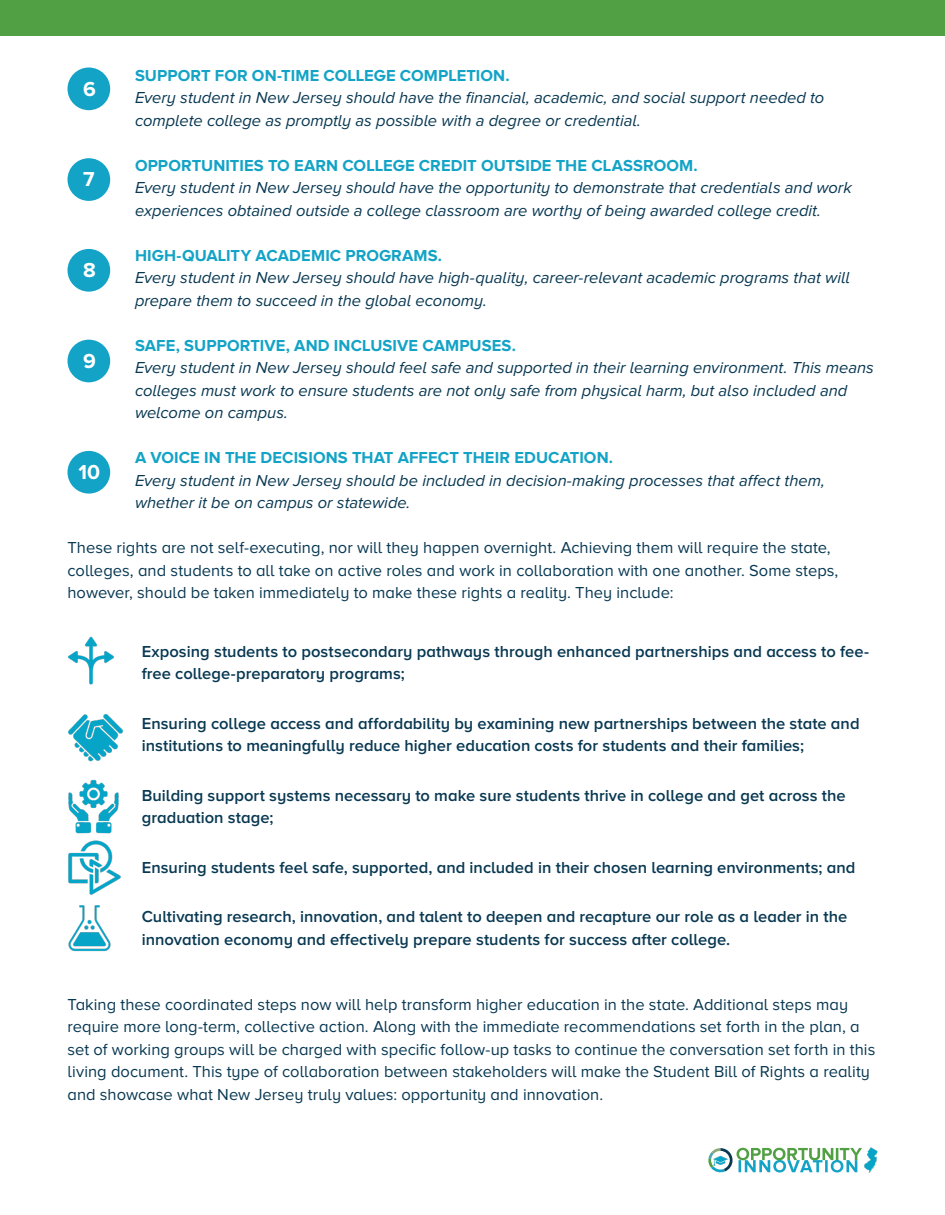
<style>
.page{position:relative;width:945px;height:1215px;background:#fff}
.page>*{position:absolute;margin:0;border:0;box-sizing:border-box;transform-origin:0 0}
.list{font:700 21px "Proxima Nova A";color:#fff}
.body_copy{font:italic 16.5px/22.5px "Proxima Nova A";color:#083852}
.body_copy-2{font:16.5px/22.5px "Proxima Nova A";letter-spacing:.005em;color:#083852}
.body_copy-3{font:600 16.5px/22.5px "Proxima Nova A";color:#083852}
.body_copy-4{font:700 16.5px "Proxima Nova A";letter-spacing:.005em;color:#13a3c6}
</style>
<div class="page">
<div style="left:0;top:0;width:945px;height:35px;background:#51a044"></div>
<div style="left:68px;top:68px;width:42px;height:42px;background:#13a3c6;border-radius:50%"></div>
<div style="left:68px;top:158px;width:42px;height:43px;background:#13a3c6;border-radius:50%"></div>
<div style="left:68px;top:249px;width:42px;height:43px;background:#13a3c6;border-radius:50%"></div>
<div style="left:68px;top:340px;width:42px;height:42px;background:#13a3c6;border-radius:50%"></div>
<div style="left:68px;top:451px;width:42px;height:43px;background:#13a3c6;border-radius:50%"></div>
<img style="left:68px;top:714px;width:55px;height:48px">
<img style="left:68px;top:636px;width:46px;height:49px">
<img style="left:68px;top:779px;width:51px;height:55px">
<img style="left:68px;top:905px;width:43px;height:46px">
<img style="left:68px;top:840px;width:53px;height:55px">
<img style="left:864px;top:1147px;width:14px;height:26px">
<svg style="left:708px;top:1148px;width:154px;height:25px"></svg>
<p class="body_copy-4" style="left:135px;top:66px;width:376px">SUPPORT FOR ON-TIME COLLEGE COMPLETION.</p>
<p class="body_copy" style="left:135px;top:86px;width:691px">Every student in New Jersey should have the financial, academic, and social support needed to complete college as promptly as possible with a degree or credential.</p>
<p class="body_copy-4" style="left:135px;top:156px;width:564px">OPPORTUNITIES TO EARN COLLEGE CREDIT OUTSIDE THE CLASSROOM.</p>
<p class="body_copy" style="left:135px;top:176px;width:718px">Every student in New Jersey should have the opportunity to demonstrate that credentials and work experiences obtained outside a college classroom are worthy of being awarded college credit.</p>
<p class="body_copy-4" style="left:135px;top:246px;width:309px">HIGH-QUALITY ACADEMIC PROGRAMS.</p>
<p class="body_copy" style="left:135px;top:266px;width:716px">Every student in New Jersey should have high-quality, career-relevant academic programs that will prepare them to succeed in the global economy.</p>
<p class="body_copy-4" style="left:135px;top:336px;width:382px">SAFE, SUPPORTIVE, AND INCLUSIVE CAMPUSES.</p>
<p class="body_copy" style="left:135px;top:356px;width:740px">Every student in New Jersey should feel safe and supported in their learning environment. This means colleges must work to ensure students are not only safe from physical harm, but also included and welcome on campus.</p>
<p class="body_copy-4" style="left:135px;top:448px;width:480px">A VOICE IN THE DECISIONS THAT AFFECT THEIR EDUCATION.</p>
<p class="body_copy" style="left:135px;top:469px;width:691px">Every student in New Jersey should be included in decision-making processes that affect them, whether it be on campus or statewide.</p>
<p class="body_copy-2" style="left:68px;top:536px;width:772px">These rights are not self-executing, nor will they happen overnight. Achieving them will require the state, colleges, and students to all take on active roles and work in collaboration with one another. Some steps, however, should be taken immediately to make these rights a reality. They include:</p>
<p class="list" style="left:83px;top:77px;width:14px">6</p>
<p class="list" style="left:83px;top:167px;width:13px">7</p>
<p class="list" style="left:83px;top:258px;width:14px">8</p>
<p class="list" style="left:83px;top:349px;width:14px">9</p>
<p class="list" style="left:79px;top:460px;width:23px">10</p>
<p class="body_copy-3" style="left:142px;top:640px;width:729px">Exposing students to postsecondary pathways through enhanced partnerships and access to fee&shy;free college-preparatory programs;</p>
<p class="body_copy-3" style="left:142px;top:712px;width:719px">Ensuring college access and affordability by examining new partnerships between the state and institutions to meaningfully reduce higher education costs for students and their families;</p>
<p class="body_copy-3" style="left:142px;top:784px;width:705px">Building support systems necessary to make sure students thrive in college and get across the graduation stage;</p>
<p class="body_copy-3" style="left:142px;top:856px;width:715px">Ensuring students feel safe, supported, and included in their chosen learning environments; and</p>
<p class="body_copy-3" style="left:142px;top:905px;width:707px">Cultivating research, innovation, and talent to deepen and recapture our role as a leader in the innovation economy and effectively prepare students for success after college.</p>
<p class="body_copy-2" style="left:68px;top:993px;width:809px">Taking these coordinated steps now will help transform higher education in the state. Additional steps may require more long-term, collective action. Along with the immediate recommendations set forth in the plan, a set of working groups will be charged with specific follow-up tasks to continue the conversation set forth in this living document. This type of collaboration between stakeholders will make the Student Bill of Rights a reality and showcase what New Jersey truly values: opportunity and innovation.</p>
</div>
